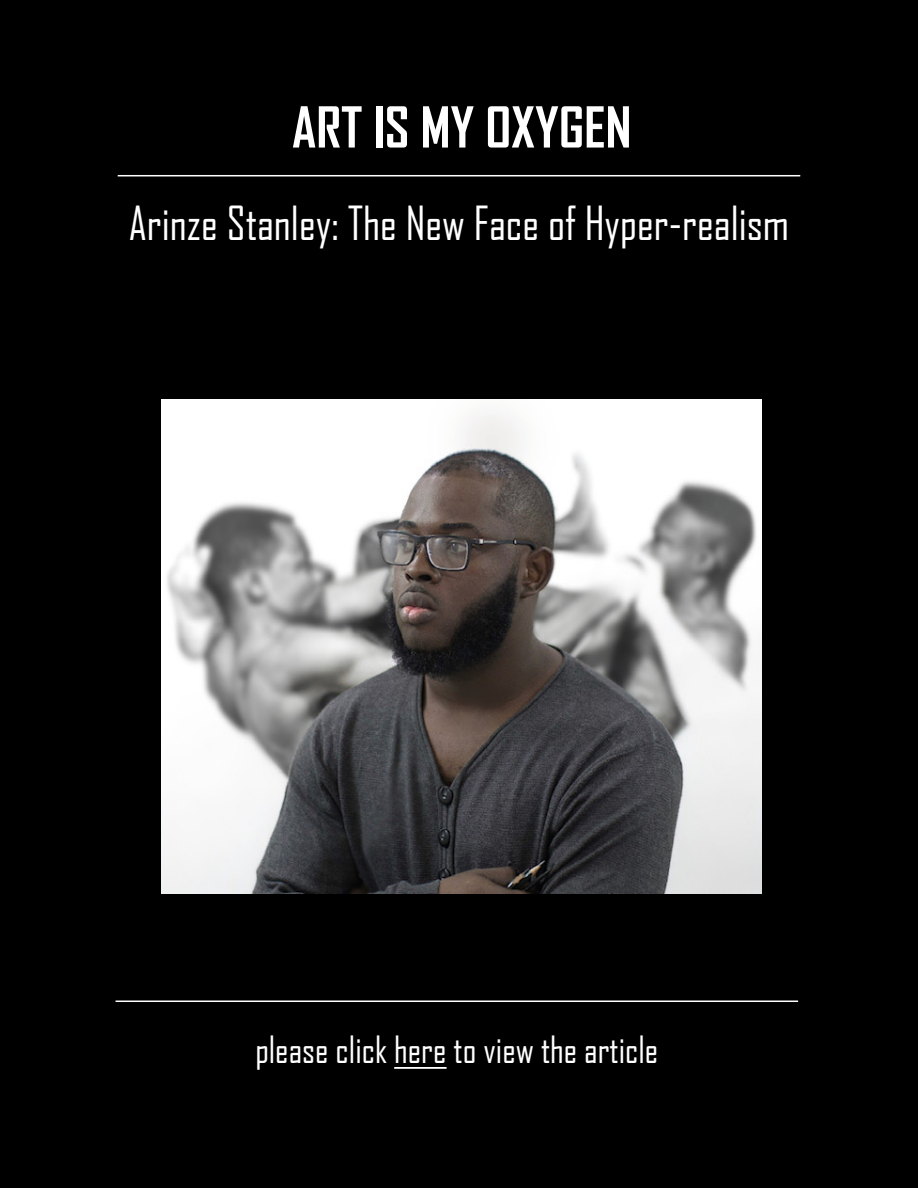
<style>
.page{position:relative;width:918px;height:1188px;background:#000}
.page>*{position:absolute;margin:0;border:0;box-sizing:border-box;transform-origin:0 0}
.t1{font:700 54px "Agency FB";color:#fff}
.t2{font:45px "Agency FB";color:#fff}
.t3{font:36px "Agency FB";color:#fff}
</style>
<div class="page">
<img style="left:161px;top:400px;width:601px;height:493px">
<hr style="left:116px;top:1001px;width:682px;height:1px;background:#fff">
<hr style="left:394px;top:1067px;width:53px;height:2px;background:#fff">
<hr style="left:118px;top:175px;width:682px;height:1px;background:#fff">
<p class="t1" style="left:292px;top:94px;width:341px">ART IS MY OXYGEN</p>
<p class="t2" style="left:129px;top:196px;width:662px">Arinze Stanley: The New Face of Hyper-realism</p>
<p class="t3" style="left:255px;top:1028px;width:404px">please click here to view the article</p>
</div>
